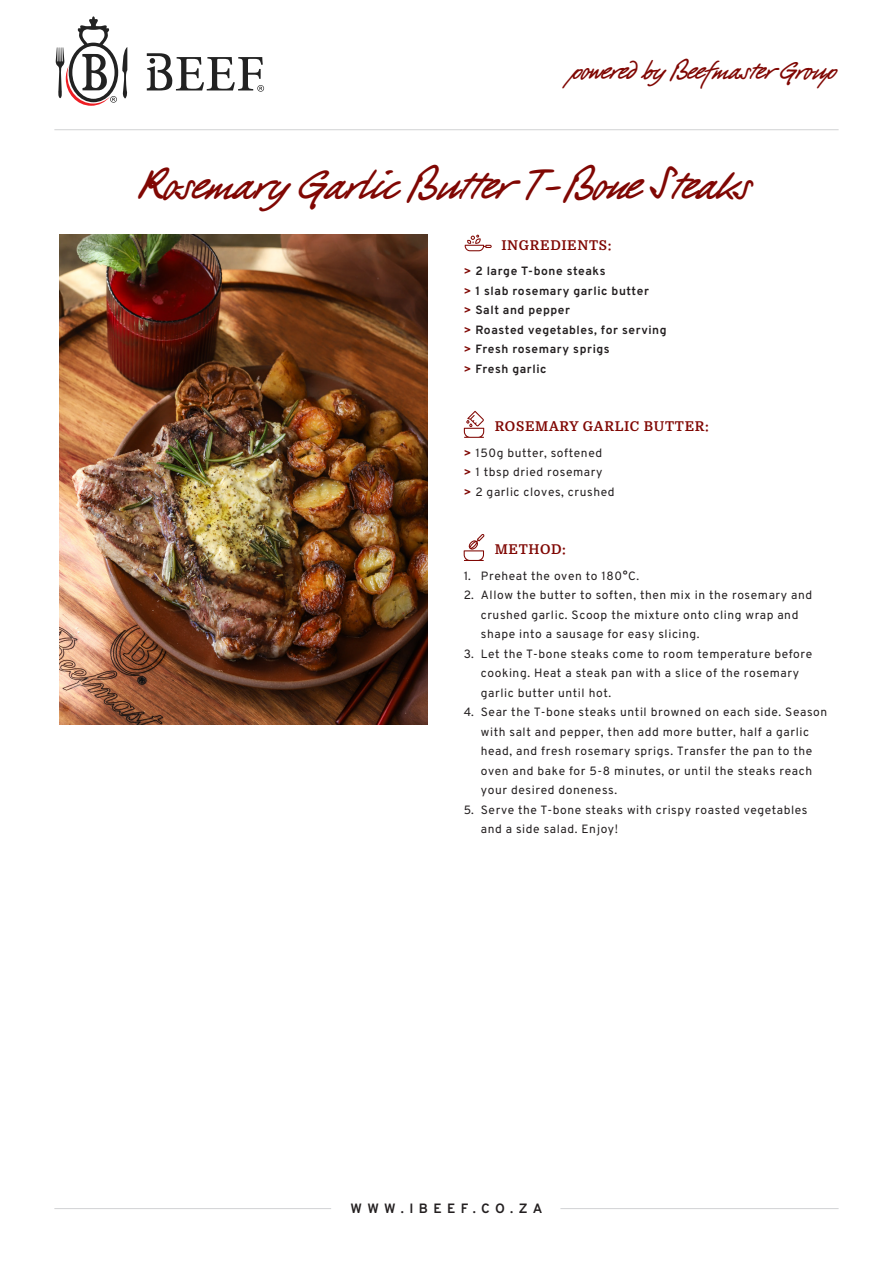
<style>
.page{position:relative;width:893px;height:1263px;background:#fff}
.page>*{position:absolute;margin:0;border:0;box-sizing:border-box;transform-origin:0 0}
.t1{font:48px "PT Script Barguzin";color:#800703}
.t2{font:28.5px "PT Script Barguzin";color:#800703}
.t3{font:700 13.5px "Domine";letter-spacing:.05em;color:#800703}
.t4{font:700 13.5px "Overpass";letter-spacing:.4em;color:#231f20}
.t5{font:12px/19.5px "Overpass";letter-spacing:.05em;color:#231f20}
.t6{font:700 12px/19.5px "Overpass";letter-spacing:.05em;color:#231f20}
.s1{color:#800703}
.s2{font-weight:700;color:#800703}
</style>
<div class="page">
<svg style="left:56px;top:16px;width:71px;height:90px"></svg>
<svg style="left:147px;top:53px;width:117px;height:39px"></svg>
<hr style="left:54px;top:129px;width:785px;height:1px;background:#d1d2d4">
<img style="left:60px;top:235px;width:367px;height:490px">
<hr style="left:54px;top:1208px;width:277px;height:1px;background:#d1d2d4">
<hr style="left:560px;top:1208px;width:279px;height:1px;background:#d1d2d4">
<svg style="left:464px;top:534px;width:20px;height:27px"></svg>
<svg style="left:464px;top:411px;width:20px;height:27px"></svg>
<svg style="left:465px;top:235px;width:27px;height:16px"></svg>
<h2 class="t2" style="left:570px;top:52px;width:266px">powered by Beefmaster Group</h2>
<h1 class="t1" style="left:137px;top:152px;width:614px">Rosemary Garlic Butter T-Bone Steaks</h1>
<p class="t3" style="left:501px;top:237px;width:112px">INGREDIENTS:</p>
<p class="t6" style="left:464px;top:261px;width:204px"><span class="s1">&gt;</span> 2 large T-bone steaks<br><span class="s1">&gt;</span> 1 slab rosemary garlic butter<br><span class="s1">&gt;</span> Salt and pepper<br><span class="s1">&gt;</span> Roasted vegetables, for serving <span class="s1">&gt;</span> Fresh rosemary sprigs<br><span class="s1">&gt;</span> Fresh garlic</p>
<p class="t3" style="left:495px;top:419px;width:216px">ROSEMARY GARLIC BUTTER:</p>
<p class="t5" style="left:464px;top:443px;width:152px"><span class="s2">&gt;</span> 150g butter, softened<br><span class="s2">&gt;</span> 1 tbsp dried rosemary<br><span class="s2">&gt;</span> 2 garlic cloves, crushed</p>
<p class="t3" style="left:495px;top:542px;width:73px">METHOD:</p>
<p class="t5" style="left:464px;top:566px;width:177px">1. Preheat the oven to 180°C.</p>
<p class="t5" style="left:481px;top:585px;width:333px;text-indent:-17px">2. Allow the butter to soften, then mix in the rosemary and crushed garlic. Scoop the mixture onto cling wrap and shape into a sausage for easy slicing.</p>
<p class="t5" style="left:481px;top:644px;width:333px;text-indent:-17px">3. Let the T-bone steaks come to room temperature before cooking. Heat a steak pan with a slice of the rosemary garlic butter until hot.</p>
<p class="t5" style="left:481px;top:702px;width:348px;text-indent:-17px">4. Sear the T-bone steaks until browned on each side. Season with salt and pepper, then add more butter, half a garlic head, and fresh rosemary sprigs. Transfer the pan to the oven and bake for 5-8 minutes, or until the steaks reach your desired doneness.</p>
<p class="t5" style="left:481px;top:800px;width:328px;text-indent:-17px">5. Serve the T-bone steaks with crispy roasted vegetables and a side salad. Enjoy!</p>
<p class="t4" style="left:350px;top:1200px;width:194px">WWW.IBEEF.CO.ZA</p>
</div>
